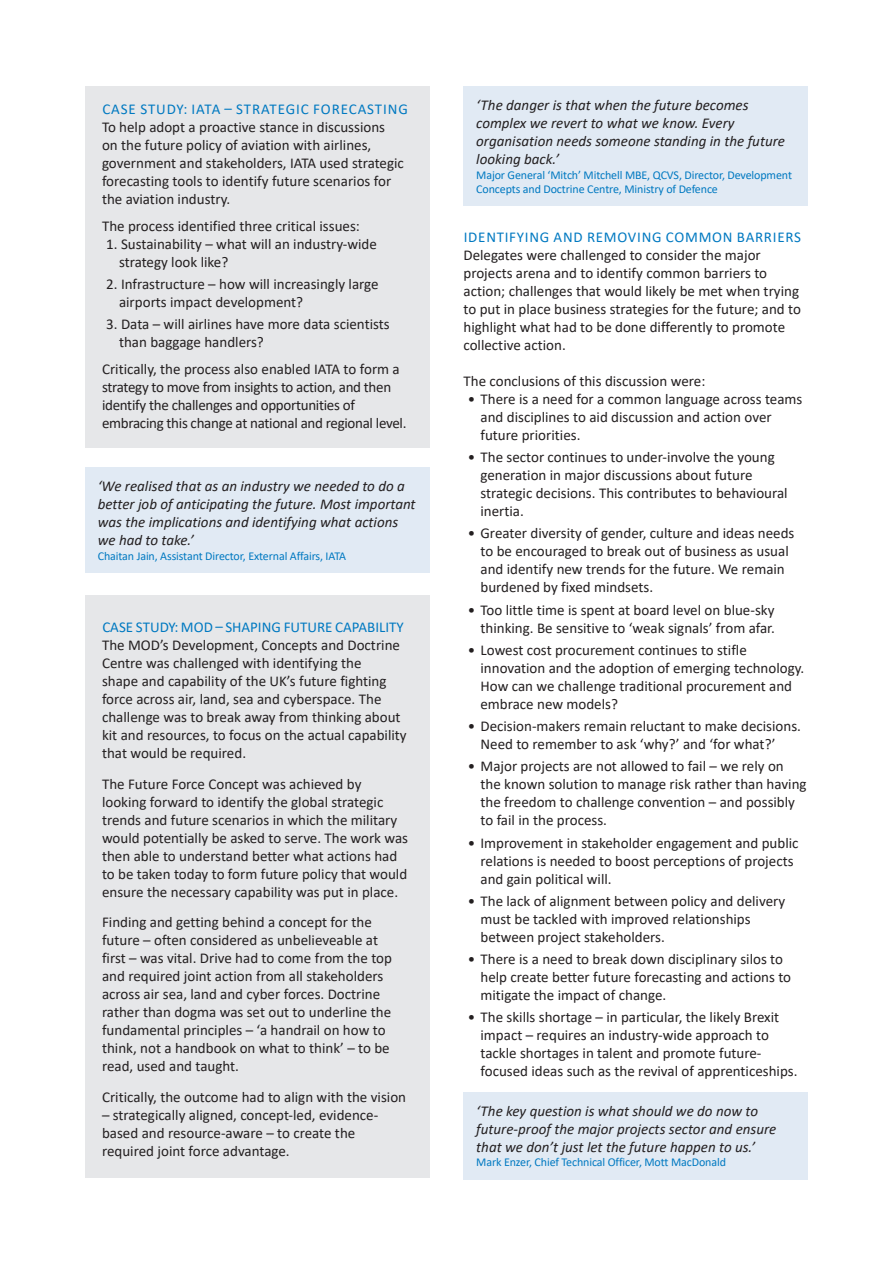
<style>
.page{position:relative;width:893px;height:1263px;background:#fff}
.page>*{position:absolute;margin:0;border:0;box-sizing:border-box;transform-origin:0 0}
.body{font:15px/18px "Calibri";color:#231f20}
.bulletindent{font:15px/18px "Calibri";color:#231f20}
.quote{font:italic 15px/18px "Calibri";color:#231f20}
.body-2{font:15px/18px "Calibri";letter-spacing:-.02em;color:#231f20}
.subhead{font:15px "Calibri";color:#0079c1}
.subhead-2{font:15px "Calibri";letter-spacing:.035em;color:#0079c1}
.quote-2{font:12px/14.4px "Calibri";letter-spacing:-.01em;color:#0079c1}
.s1{color:#0079c1}
</style>
<div class="page">
<div style="left:85px;top:86px;width:344px;height:362px;background:#e6e7e9"></div>
<div style="left:463px;top:86px;width:345px;height:120px;background:#e1eaf4"></div>
<div style="left:463px;top:1092px;width:345px;height:87px;background:#e1eaf4"></div>
<div style="left:85px;top:595px;width:344px;height:583px;background:#e6e7e9"></div>
<div style="left:85px;top:467px;width:344px;height:105px;background:#e1eaf4"></div>
<p class="body" style="left:102px;top:100px;width:307px"><span class="s1">CASE STUDY: IATA – STRATEGIC FORECASTING </span>To help adopt a proactive stance in discussions<br>on the future policy of aviation with airlines, government and stakeholders, IATA used strategic forecasting tools to identify future scenarios for the aviation industry.</p>
<p class="body" style="left:102px;top:217px;width:259px">The process identified three critical issues:</p>
<p class="body" style="left:119px;top:235px;width:259px;text-indent:-13px">1. Sustainability – what will an industry-wide strategy look like?</p>
<p class="body" style="left:119px;top:275px;width:261px;text-indent:-13px">2. Infrastructure – how will increasingly large airports impact development?</p>
<p class="body" style="left:119px;top:315px;width:272px;text-indent:-13px">3. Data – will airlines have more data scientists than baggage handlers?</p>
<p class="body-2" style="left:102px;top:360px;width:306px">Critically, the process also enabled IATA to form a strategy to move from insights to action, and then identify the challenges and opportunities of embracing this change at national and regional level.</p>
<p class="quote" style="left:98px;top:477px;width:319px">‘We realised that as an industry we needed to do a better job of anticipating the future. Most important was the implications and identifying what actions we had to take.’</p>
<p class="quote-2" style="left:98px;top:548px;width:250px">Chaitan Jain, Assistant Director, External Affairs, IATA</p>
<p class="subhead" style="left:102px;top:616px;width:303px">CASE STUDY: MOD – SHAPING FUTURE CAPABILITY</p>
<p class="body" style="left:102px;top:635px;width:306px">The MOD’s Development, Concepts and Doctrine Centre was challenged with identifying the<br>shape and capability of the UK’s future fighting force across air, land, sea and cyberspace. The challenge was to break away from thinking about kit and resources, to focus on the actual capability that would be required.</p>
<p class="body" style="left:102px;top:774px;width:308px">The Future Force Concept was achieved by looking forward to identify the global strategic trends and future scenarios in which the military would potentially be asked to serve. The work was then able to understand better what actions had to be taken today to form future policy that would ensure the necessary capability was put in place.</p>
<p class="body" style="left:102px;top:913px;width:291px">Finding and getting behind a concept for the future – often considered as unbelieveable at first – was vital. Drive had to come from the top and required joint action from all stakeholders across air sea, land and cyber forces. Doctrine rather than dogma was set out to underline the fundamental principles – ‘a handrail on how to think, not a handbook on what to think’ – to be read, used and taught.</p>
<p class="body" style="left:102px;top:1088px;width:306px">Critically, the outcome had to align with the vision</p>
<p class="body" style="left:102px;top:1106px;width:278px">– strategically aligned, concept-led, evidence&shy;based and resource-aware – to create the required joint force advantage.</p>
<p class="quote" style="left:476px;top:95px;width:310px">‘The danger is that when the future becomes complex we revert to what we know. Every organisation needs someone standing in the future looking back.’</p>
<p class="quote-2" style="left:476px;top:167px;width:317px">Major General ‘Mitch’ Mitchell MBE, QCVS, Director, Development<br>Concepts and Doctrine Centre, Ministry of Defence</p>
<p class="subhead-2" style="left:464px;top:226px;width:339px">IDENTIFYING AND REMOVING COMMON BARRIERS</p>
<p class="body" style="left:463px;top:245px;width:339px">Delegates were challenged to consider the major projects arena and to identify common barriers to action; challenges that would likely be met when trying to put in place business strategies for the future; and to highlight what had to be done differently to promote collective action.</p>
<p class="body" style="left:463px;top:371px;width:243px">The conclusions of this discussion were:</p>
<p class="bulletindent" style="left:480px;top:389px;width:323px;text-indent:-13px">• There is a need for a common language across teams and disciplines to aid discussion and action over future priorities.</p>
<p class="bulletindent" style="left:480px;top:448px;width:309px;text-indent:-13px">• The sector continues to under-involve the young generation in major discussions about future strategic decisions. This contributes to behavioural inertia.</p>
<p class="bulletindent" style="left:480px;top:524px;width:315px;text-indent:-13px">• Greater diversity of gender, culture and ideas needs to be encouraged to break out of business as usual and identify new trends for the future. We remain burdened by fixed mindsets.</p>
<p class="bulletindent" style="left:468px;top:600px;width:309px;text-align:right">• Too little time is spent at board level on blue-sky thinking. Be sensitive to ‘weak signals’ from afar.</p>
<p class="bulletindent" style="left:480px;top:640px;width:325px;text-indent:-13px">• Lowest cost procurement continues to stifle innovation and the adoption of emerging technology.<br>How can we challenge traditional procurement and embrace new models?</p>
<p class="bulletindent" style="left:480px;top:717px;width:322px;text-indent:-13px">• Decision-makers remain reluctant to make decisions.<br>Need to remember to ask ‘why?’ and ‘for what?’</p>
<p class="bulletindent" style="left:480px;top:757px;width:328px;text-indent:-13px">• Major projects are not allowed to fail – we rely on the known solution to manage risk rather than having the freedom to challenge convention – and possibly to fail in the process.</p>
<p class="bulletindent" style="left:480px;top:833px;width:320px;text-indent:-13px">• Improvement in stakeholder engagement and public relations is needed to boost perceptions of projects and gain political will.</p>
<p class="bulletindent" style="left:480px;top:891px;width:306px;text-indent:-13px">• The lack of alignment between policy and delivery must be tackled with improved relationships between project stakeholders.</p>
<p class="bulletindent" style="left:480px;top:950px;width:312px;text-indent:-13px">• There is a need to break down disciplinary silos to help create better future forecasting and actions to mitigate the impact of change.</p>
<p class="bulletindent" style="left:480px;top:1008px;width:318px;text-indent:-13px">• The skills shortage – in particular, the likely Brexit impact – requires an industry-wide approach to tackle shortages in talent and promote future&shy;focused ideas such as the revival of apprenticeships.</p>
<p class="quote" style="left:476px;top:1101px;width:302px">‘The key question is what should we do now to future-proof the major projects sector and ensure that we don’t just let the future happen to us.’</p>
<p class="quote-2" style="left:476px;top:1155px;width:251px">Mark Enzer, Chief Technical Officer, Mott MacDonald</p>
</div>
